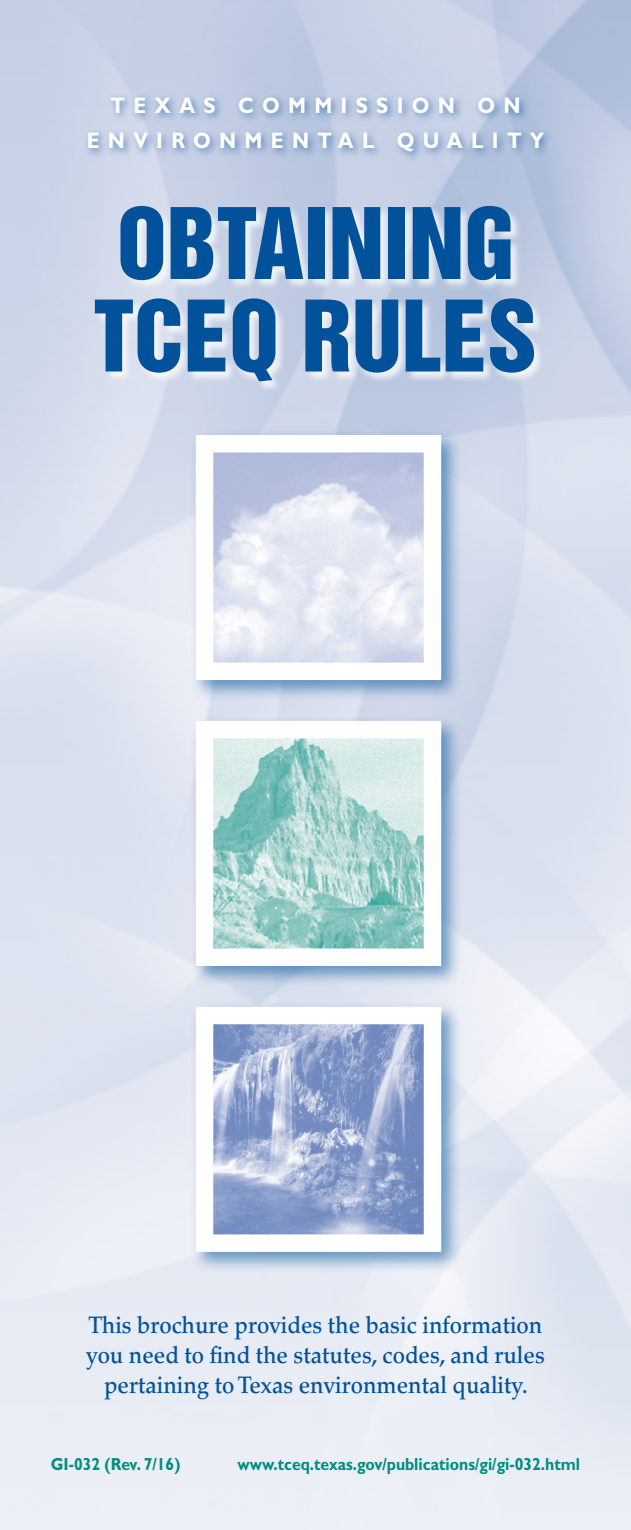
<style>
.page{position:relative;width:631px;height:1530px;background:#fff}
.page>*{position:absolute;margin:0;border:0;box-sizing:border-box;transform-origin:0 0}
.Title_H1{font:90px/92.5px "Helvetica Inserat";color:#01529a}
.Body_text{font:500 23.75px/30px "Palatino";color:#01529a;text-align:center;scale:.93 1}
.t1{font:700 22.5px "Gill Sans";letter-spacing:.41em;color:#fff;scale:.9 1}
.t2{font:700 17.5px "Gill Sans";color:#008e7f;scale:.9 1}
</style>
<div class="page">
<div style="left:84px;top:92px;width:468px;height:70px;background:#01529a;opacity:.55"></div>
<div style="left:95px;top:206px;width:449px;height:186px;background:#fff;opacity:.75"></div>
<div style="left:190px;top:715px;width:272px;height:273px;background:#01529a;opacity:.55"></div>
<img style="left:213px;top:739px;width:210px;height:209px">
<div style="left:190px;top:429px;width:272px;height:273px;background:#01529a;opacity:.55"></div>
<img style="left:213px;top:453px;width:210px;height:209px">
<div style="left:190px;top:1001px;width:272px;height:273px;background:#01529a;opacity:.55"></div>
<img style="left:213px;top:1025px;width:210px;height:209px">
<p class="t1" style="left:110px;top:92px;width:456px">TEXAS COMMISSION ON</p>
<p class="t1" style="left:87px;top:127px;width:509px">ENVIRONMENTAL QUALITY</p>
<p class="Title_H1" style="left:94px;top:199px;width:444px">OBTAINING<br>TCEQ RULES</p>
<p class="Body_text" style="left:86px;top:1310px;width:494px">This brochure provides the basic information you need to find the statutes, codes, and rules pertaining to Texas environmental quality.</p>
<p class="t2" style="left:51px;top:1454px;width:145px">GI-032 (Rev. 7/16)</p>
<p class="t2" style="left:237px;top:1454px;width:382px">www.tceq.texas.gov/publications/gi/gi-032.html</p>
</div>
